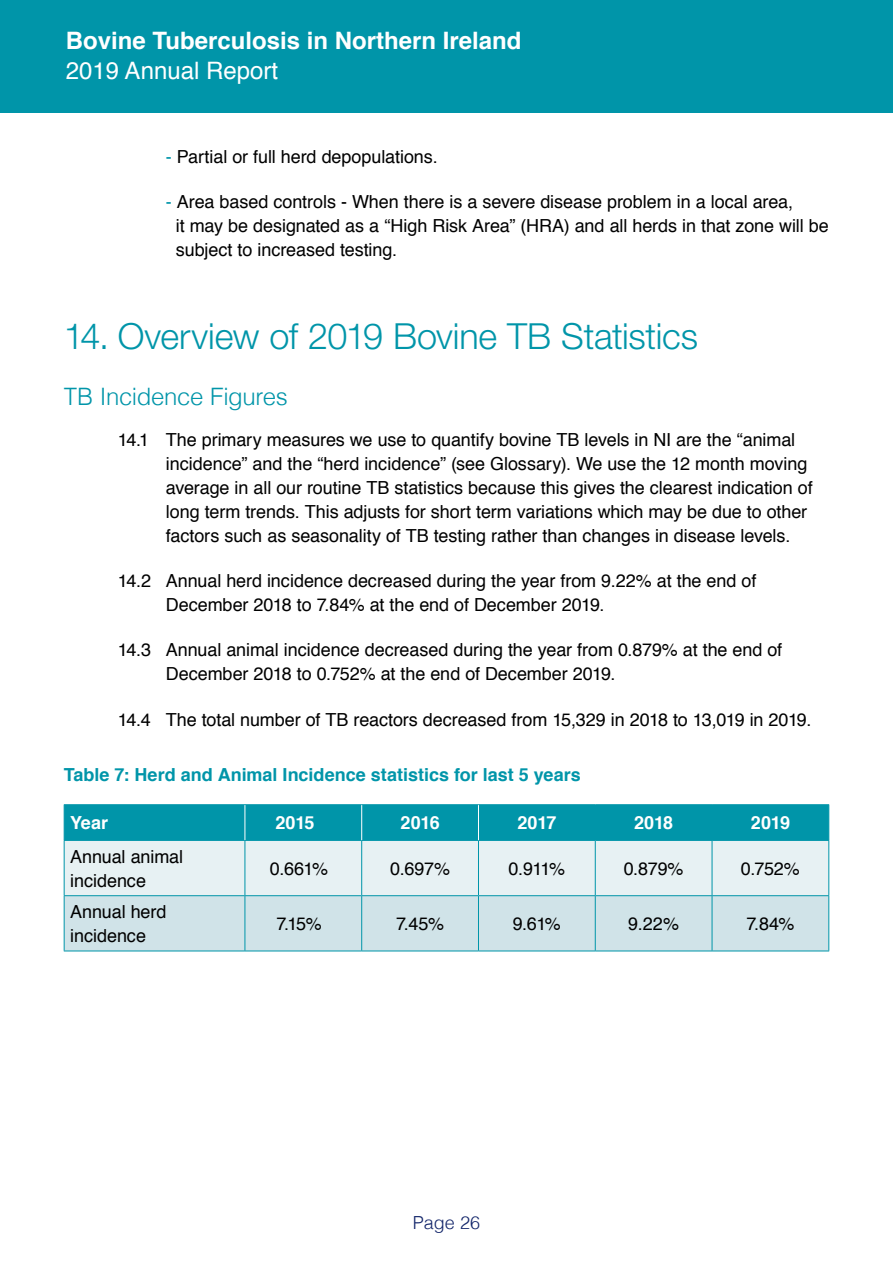
<style>
.page{position:relative;width:893px;height:1263px;background:#fff}
.page>*{position:absolute;margin:0;border:0;box-sizing:border-box;transform-origin:0 0}
._1_1_Header{font:300 36px "Helvetica Neue";letter-spacing:-.01em;color:#0095a9}
.t1{font:700 24px "Helvetica";color:#fff}
._1_2_Sub_Header{font:300 24px "Helvetica";letter-spacing:-.015em;color:#0095a9}
.t2{font:24px "Helvetica";color:#fff}
._1_3_Body_Text{font:18px/24px "Helvetica";letter-spacing:-.005em;color:#000}
._1_4_Table_Figures{font:700 18px "Helvetica";color:#0095a9}
._1_3_Body_Text-2{font:700 18px "Helvetica";letter-spacing:-.015em;color:#fff}
.t3{font:300 18px "Helvetica";color:#112469}
.s1{color:#0095a9}
</style>
<div class="page">
<div style="left:0;top:0;width:893px;height:113px;background:#0095a9"></div>
<svg style="left:65px;top:805px;width:763px;height:145px;background:#a5d4dc"></svg>
<hr style="left:64px;top:804px;width:181px;height:1px;background:#0095a9">
<hr style="left:64px;top:805px;width:1px;height:35px;background:#0095a9">
<hr style="left:245px;top:804px;width:117px;height:1px;background:#0095a9">
<hr style="left:362px;top:804px;width:116px;height:1px;background:#0095a9">
<hr style="left:478px;top:804px;width:117px;height:1px;background:#0095a9">
<hr style="left:595px;top:804px;width:117px;height:1px;background:#0095a9">
<hr style="left:595px;top:805px;width:1px;height:35px;background:#0095a9">
<hr style="left:712px;top:804px;width:117px;height:1px;background:#0095a9">
<hr style="left:712px;top:805px;width:1px;height:35px;background:#0095a9">
<hr style="left:828px;top:805px;width:1px;height:35px;background:#0095a9">
<hr style="left:64px;top:840px;width:181px;height:1px;background:#0095a9">
<hr style="left:64px;top:841px;width:1px;height:54px;background:#0095a9">
<hr style="left:245px;top:840px;width:117px;height:1px;background:#0095a9">
<hr style="left:245px;top:841px;width:1px;height:54px;background:#0095a9">
<hr style="left:362px;top:840px;width:116px;height:1px;background:#0095a9">
<hr style="left:361px;top:841px;width:1px;height:54px;background:#0095a9">
<hr style="left:478px;top:840px;width:117px;height:1px;background:#0095a9">
<hr style="left:478px;top:841px;width:1px;height:54px;background:#0095a9">
<hr style="left:595px;top:840px;width:117px;height:1px;background:#0095a9">
<hr style="left:595px;top:841px;width:1px;height:54px;background:#0095a9">
<hr style="left:712px;top:840px;width:117px;height:1px;background:#0095a9">
<hr style="left:712px;top:841px;width:1px;height:54px;background:#0095a9">
<hr style="left:828px;top:841px;width:1px;height:54px;background:#0095a9">
<hr style="left:64px;top:895px;width:181px;height:1px;background:#0095a9">
<hr style="left:64px;top:896px;width:1px;height:54px;background:#0095a9">
<hr style="left:245px;top:895px;width:117px;height:1px;background:#0095a9">
<hr style="left:245px;top:896px;width:1px;height:54px;background:#0095a9">
<hr style="left:362px;top:895px;width:116px;height:1px;background:#0095a9">
<hr style="left:361px;top:896px;width:1px;height:54px;background:#0095a9">
<hr style="left:478px;top:895px;width:117px;height:1px;background:#0095a9">
<hr style="left:478px;top:896px;width:1px;height:54px;background:#0095a9">
<hr style="left:595px;top:895px;width:117px;height:1px;background:#0095a9">
<hr style="left:595px;top:896px;width:1px;height:54px;background:#0095a9">
<hr style="left:712px;top:895px;width:117px;height:1px;background:#0095a9">
<hr style="left:712px;top:896px;width:1px;height:54px;background:#0095a9">
<hr style="left:828px;top:896px;width:1px;height:54px;background:#0095a9">
<hr style="left:64px;top:950px;width:181px;height:1px;background:#0095a9">
<hr style="left:245px;top:950px;width:117px;height:1px;background:#0095a9">
<hr style="left:362px;top:950px;width:116px;height:1px;background:#0095a9">
<hr style="left:478px;top:950px;width:117px;height:1px;background:#0095a9">
<hr style="left:595px;top:950px;width:117px;height:1px;background:#0095a9">
<hr style="left:712px;top:950px;width:117px;height:1px;background:#0095a9">
<hr style="left:245px;top:805px;width:1px;height:35px;background:#fff">
<hr style="left:361px;top:805px;width:1px;height:35px;background:#fff">
<hr style="left:478px;top:805px;width:1px;height:35px;background:#fff">
<h2 class="t1" style="left:66px;top:21px;width:457px">Bovine Tuberculosis in Northern Ireland</h2>
<h2 class="t2" style="left:66px;top:50px;width:214px">2019 Annual Report</h2>
<p class="_1_3_Body_Text" style="left:166px;top:144px;width:273px"><span class="s1">-</span> Partial or full herd depopulations.</p>
<p class="_1_3_Body_Text" style="left:166px;top:189px;width:629px"><span class="s1">-</span> Area based controls - When there is a severe disease problem in a local area,</p>
<p class="_1_3_Body_Text" style="left:176px;top:213px;width:654px">it may be designated as a “High Risk Area” (HRA) and all herds in that zone will be subject to increased testing.</p>
<p class="_1_1_Header" style="left:64px;top:314px;width:636px">14. Overview of 2019 Bovine TB Statistics</p>
<p class="_1_2_Sub_Header" style="left:64px;top:376px;width:226px">TB Incidence Figures</p>
<p class="_1_3_Body_Text" style="left:166px;top:427px;width:648px;text-indent:-48px">14.1 The primary measures we use to quantify bovine TB levels in NI are the “animal incidence” and the “herd incidence” (see Glossary). We use the 12 month moving average in all our routine TB statistics because this gives the clearest indication of long term trends. This adjusts for short term variations which may be due to other factors such as seasonality of TB testing rather than changes in disease levels.</p>
<p class="_1_3_Body_Text" style="left:166px;top:568px;width:592px;text-indent:-48px">14.2 Annual herd incidence decreased during the year from 9.22% at the end of<br>December 2018 to 7.84% at the end of December 2019.</p>
<p class="_1_3_Body_Text" style="left:166px;top:637px;width:618px;text-indent:-48px">14.3 Annual animal incidence decreased during the year from 0.879% at the end of<br>December 2018 to 0.752% at the end of December 2019.</p>
<p class="_1_3_Body_Text" style="left:118px;top:707px;width:695px">14.4 The total number of TB reactors decreased from 15,329 in 2018 to 13,019 in 2019.</p>
<p class="_1_4_Table_Figures" style="left:64px;top:760px;width:519px">Table 7: Herd and Animal Incidence statistics for last 5 years</p>
<p class="_1_3_Body_Text-2" style="left:70px;top:808px;width:40px">Year</p>
<p class="_1_3_Body_Text-2" style="left:275px;top:808px;width:41px">2015</p>
<p class="_1_3_Body_Text-2" style="left:400px;top:808px;width:41px">2016</p>
<p class="_1_3_Body_Text-2" style="left:517px;top:808px;width:40px">2017</p>
<p class="_1_3_Body_Text-2" style="left:634px;top:808px;width:41px">2018</p>
<p class="_1_3_Body_Text-2" style="left:751px;top:808px;width:41px">2019</p>
<p class="_1_3_Body_Text" style="left:70px;top:844px;width:115px">Annual animal incidence</p>
<p class="_1_3_Body_Text" style="left:270px;top:856px;width:60px">0.661%</p>
<p class="_1_3_Body_Text" style="left:390px;top:856px;width:61px">0.697%</p>
<p class="_1_3_Body_Text" style="left:509px;top:856px;width:58px">0.911%</p>
<p class="_1_3_Body_Text" style="left:624px;top:856px;width:61px">0.879%</p>
<p class="_1_3_Body_Text" style="left:741px;top:856px;width:61px">0.752%</p>
<p class="_1_3_Body_Text" style="left:70px;top:899px;width:98px">Annual herd incidence</p>
<p class="_1_3_Body_Text" style="left:276px;top:911px;width:47px">7.15%</p>
<p class="_1_3_Body_Text" style="left:396px;top:911px;width:50px">7.45%</p>
<p class="_1_3_Body_Text" style="left:513px;top:911px;width:50px">9.61%</p>
<p class="_1_3_Body_Text" style="left:628px;top:911px;width:52px">9.22%</p>
<p class="_1_3_Body_Text" style="left:746px;top:911px;width:50px">7.84%</p>
<p class="t3" style="left:413px;top:1207px;width:69px">Page 26</p>
</div>
